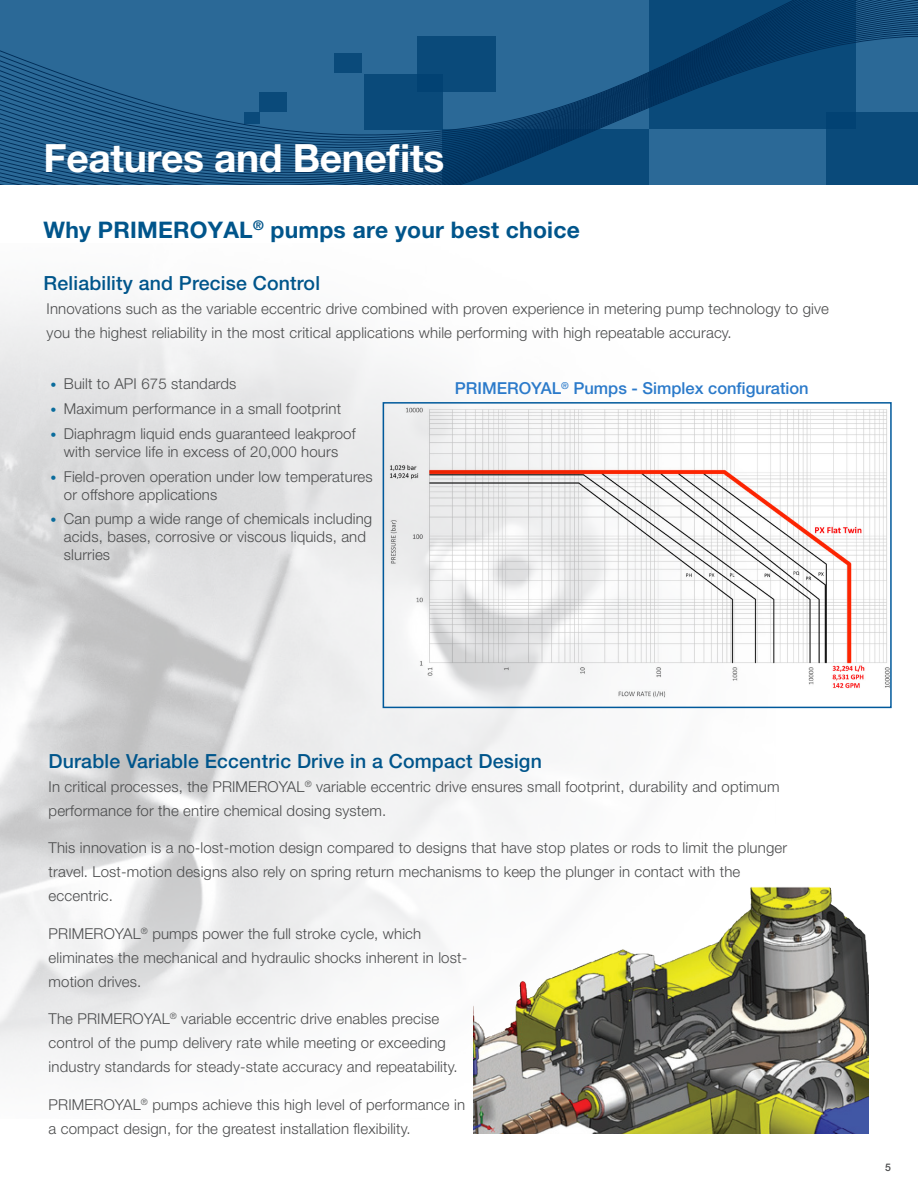
<style>
.page{position:relative;width:918px;height:1188px;background:#fff}
.page>*{position:absolute;margin:0;border:0;box-sizing:border-box;transform-origin:0 0}
.Page_Title{font:700 39px "Helvetica Neue LT Pro";letter-spacing:-.01em;color:#fff}
.Body_Sub-Head{font:700 22.8px "Helvetica Neue LT Pro";letter-spacing:.01em;color:#00558b}
.Body_Headline{font:500 19.5px "Helvetica Neue LT Pro";letter-spacing:.01em;color:#00558b}
.t1{font:500 16.5px "Helvetica Neue LT Pro";color:#2b7aca}
.Intro_Paragraph{font:300 15px/24px "Helvetica Neue LT Pro";letter-spacing:.01em;color:#4b4c4d}
.t2{font:500 10.5px "Helvetica Neue LT Pro";color:#4b4c4d}
.s1{font-size:12px;color:#0a6c9c}
</style>
<div class="page">
<img style="left:0;top:302px;width:775px;height:817px">
<svg style="left:0;top:0;width:918px;height:185px;background:#1c5886"></svg>
<img style="left:386px;top:405px;width:503px;height:300px">
<div style="left:383px;top:402px;width:509px;height:306px;border:2px solid #00599b"></div>
<img style="left:474px;top:880px;width:395px;height:254px">
<p class="Page_Title" style="left:44px;top:134px;width:402px">Features and Benefits</p>
<p class="Body_Sub-Head" style="left:44px;top:216px;width:538px">Why PRIMEROYAL<sup>®</sup> pumps are your best choice</p>
<p class="Body_Headline" style="left:44px;top:272px;width:278px">Reliability and Precise Control</p>
<p class="Intro_Paragraph" style="left:47px;top:296px;width:784px">Innovations such as the variable eccentric drive combined with proven experience in metering pump technology to give you the highest reliability in the most critical applications while performing with high repeatable accuracy.</p>
<p class="Intro_Paragraph" style="left:50px;top:372px;width:188px"><span class="s1">•</span> Built to API 675 standards</p>
<p class="Intro_Paragraph" style="left:50px;top:397px;width:292px"><span class="s1">•</span> Maximum performance in a small footprint</p>
<p class="Intro_Paragraph" style="left:50px;top:424px;width:307px;line-height:18px;text-align:center"><span class="s1">•</span> Diaphragm liquid ends guaranteed leakproof with service life in excess of 20,000 hours</p>
<p class="Intro_Paragraph" style="left:64px;top:467px;width:310px;line-height:18px;text-indent:-14px"><span class="s1">•</span> Field-proven operation under low temperatures or offshore applications</p>
<p class="Intro_Paragraph" style="left:64px;top:510px;width:310px;line-height:18px;text-indent:-14px"><span class="s1">•</span> Can pump a wide range of chemicals including acids, bases, corrosive or viscous liquids, and slurries</p>
<p class="t1" style="left:455px;top:378px;width:355px">PRIMEROYAL<sup>®</sup> Pumps - Simplex configuration</p>
<p class="Body_Headline" style="left:49px;top:749px;width:495px">Durable Variable Eccentric Drive in a Compact Design</p>
<p class="Intro_Paragraph" style="left:49px;top:774px;width:733px">In critical processes, the PRIMEROYAL<sup>®</sup> variable eccentric drive ensures small footprint, durability and optimum performance for the entire chemical dosing system.</p>
<p class="Intro_Paragraph" style="left:49px;top:836px;width:740px">This innovation is a no-lost-motion design compared to designs that have stop plates or rods to limit the plunger travel. Lost-motion designs also rely on spring return mechanisms to keep the plunger in contact with the eccentric.</p>
<p class="Intro_Paragraph" style="left:49px;top:921px;width:420px">PRIMEROYAL<sup>®</sup> pumps power the full stroke cycle, which eliminates the mechanical and hydraulic shocks inherent in lost&shy;motion drives.</p>
<p class="Intro_Paragraph" style="left:49px;top:1007px;width:411px">The PRIMEROYAL<sup>®</sup> variable eccentric drive enables precise control of the pump delivery rate while meeting or exceeding industry standards for steady-state accuracy and repeatability.</p>
<p class="Intro_Paragraph" style="left:49px;top:1092px;width:418px">PRIMEROYAL<sup>®</sup> pumps achieve this high level of performance in a compact design, for the greatest installation flexibility.</p>
<p class="t2" style="left:885px;top:1161px;width:7px">5</p>
</div>
